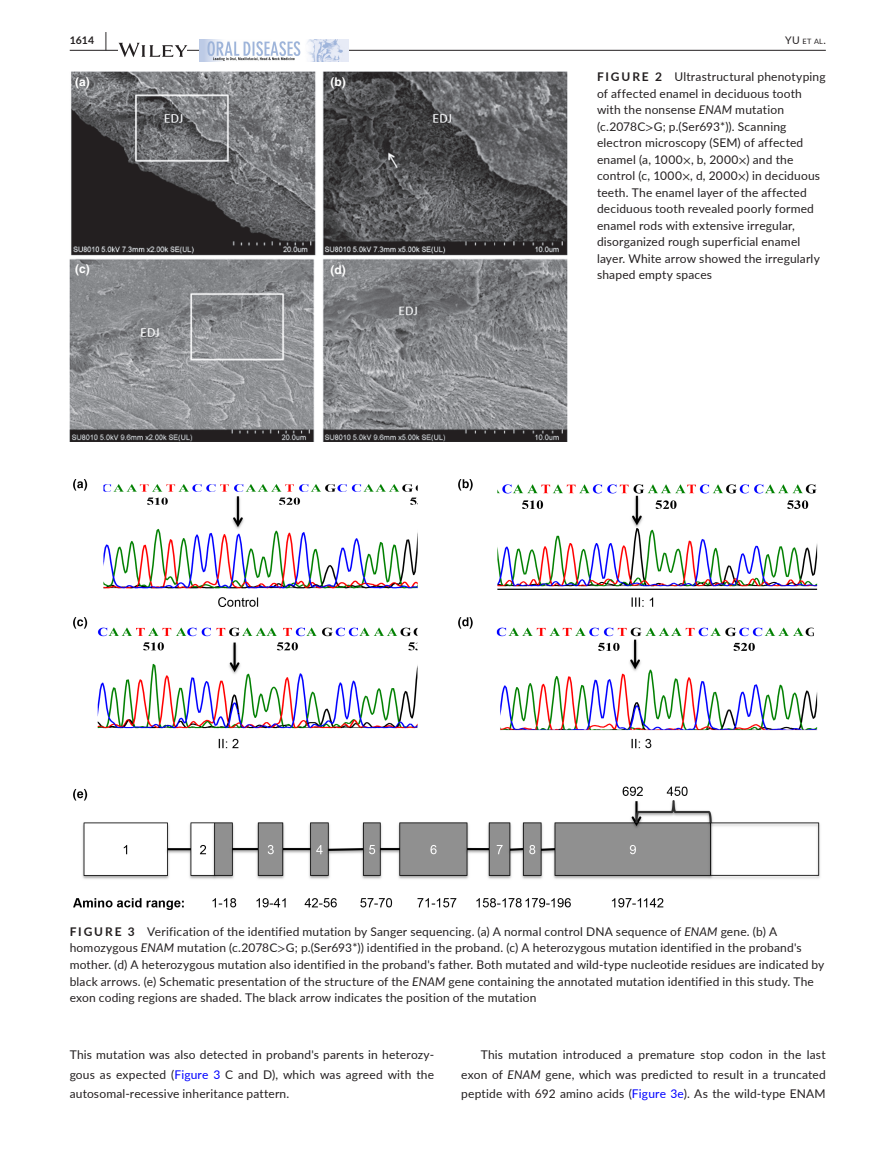
<style>
.page{position:relative;width:893px;height:1174px;background:#fff}
.page>*{position:absolute;margin:0;border:0;box-sizing:border-box;transform-origin:0 0}
.t1{font:12px/16.5px "Lato";letter-spacing:.015em;color:#231f20;text-align:justify}
.t2{font:700 12px "Helvetica";color:#fff}
.t3{font:700 10.5px "Lato";color:#231f20}
.t4{font:7.35px "Lato";color:#231f20}
.s1{font-size:19.5px}
.s2{font-size:10.5px}
.s3{font-weight:700}
.s4{font-style:italic}
.s5{font-family:"STIX"}
.s6{color:#00f}
</style>
<div class="page">
<hr style="left:70px;top:50px;width:756px;height:1px;background:#231f20">
<svg style="left:119px;top:43px;width:68px;height:14px"></svg>
<img style="left:199px;top:39px;width:149px;height:23px">
<img style="left:70px;top:72px;width:497px;height:370px">
<img style="left:74px;top:480px;width:746px;height:429px">
<p class="t3" style="left:70px;top:33px;width:39px">1614 <span class="s1">|</span></p>
<p class="t4" style="left:785px;top:36px;width:42px"><span class="s2">YU</span> et al<span class="s2">.</span></p>
<p class="t2" style="left:75px;top:75px;width:16px">(a)</p>
<p class="t2" style="left:330px;top:75px;width:17px">(b)</p>
<p class="t2" style="left:75px;top:262px;width:16px">(c)</p>
<p class="t2" style="left:330px;top:262px;width:17px">(d)</p>
<p class="t1" style="left:597px;top:68px;width:230px;text-align:left"><span class="s3">FIGURE 2</span> Ultrastructural phenotyping of affected enamel in deciduous tooth with the nonsense <span class="s4">ENAM</span> mutation (c.2078C<span class="s5">&gt;</span>G; p.(Ser693*)). Scanning electron microscopy (SEM) of affected enamel (a, 1000<span class="s5">×</span>, b, 2000<span class="s5">×</span>) and the control (c, 1000<span class="s5">×</span>, d, 2000<span class="s5">×</span>) in deciduous teeth. The enamel layer of the affected deciduous tooth revealed poorly formed enamel rods with extensive irregular, disorganized rough superficial enamel layer. White arrow showed the irregularly shaped empty spaces</p>
<p class="t1" style="left:70px;top:923px;width:756px;text-align:left"><span class="s3">FIGURE 3</span> Verification of the identified mutation by Sanger sequencing. (a) A normal control DNA sequence of <span class="s4">ENAM</span> gene. (b) A homozygous <span class="s4">ENAM</span> mutation (c.2078C<span class="s5">&gt;</span>G; p.(Ser693*)) identified in the proband. (c) A heterozygous mutation identified in the proband's mother. (d) A heterozygous mutation also identified in the proband's father. Both mutated and wild-type nucleotide residues are indicated by black arrows. (e) Schematic presentation of the structure of the <span class="s4">ENAM</span> gene containing the annotated mutation identified in this study. The exon coding regions are shaded. The black arrow indicates the position of the mutation</p>
<p class="t1" style="left:70px;top:1044px;width:366px;line-height:19.5px">This mutation was also detected in proband's parents in heterozy&shy;gous as expected (<span class="s6">Figure 3</span> C and D), which was agreed with the autosomal-recessive inheritance pattern.</p>
<p class="t1" style="left:461px;top:1044px;width:366px;line-height:19.5px;text-indent:20px">This mutation introduced a premature stop codon in the last exon of <span class="s4">ENAM</span> gene, which was predicted to result in a truncated peptide with 692 amino acids (<span class="s6">Figure 3e</span>). As the wild-type ENAM</p>
</div>
